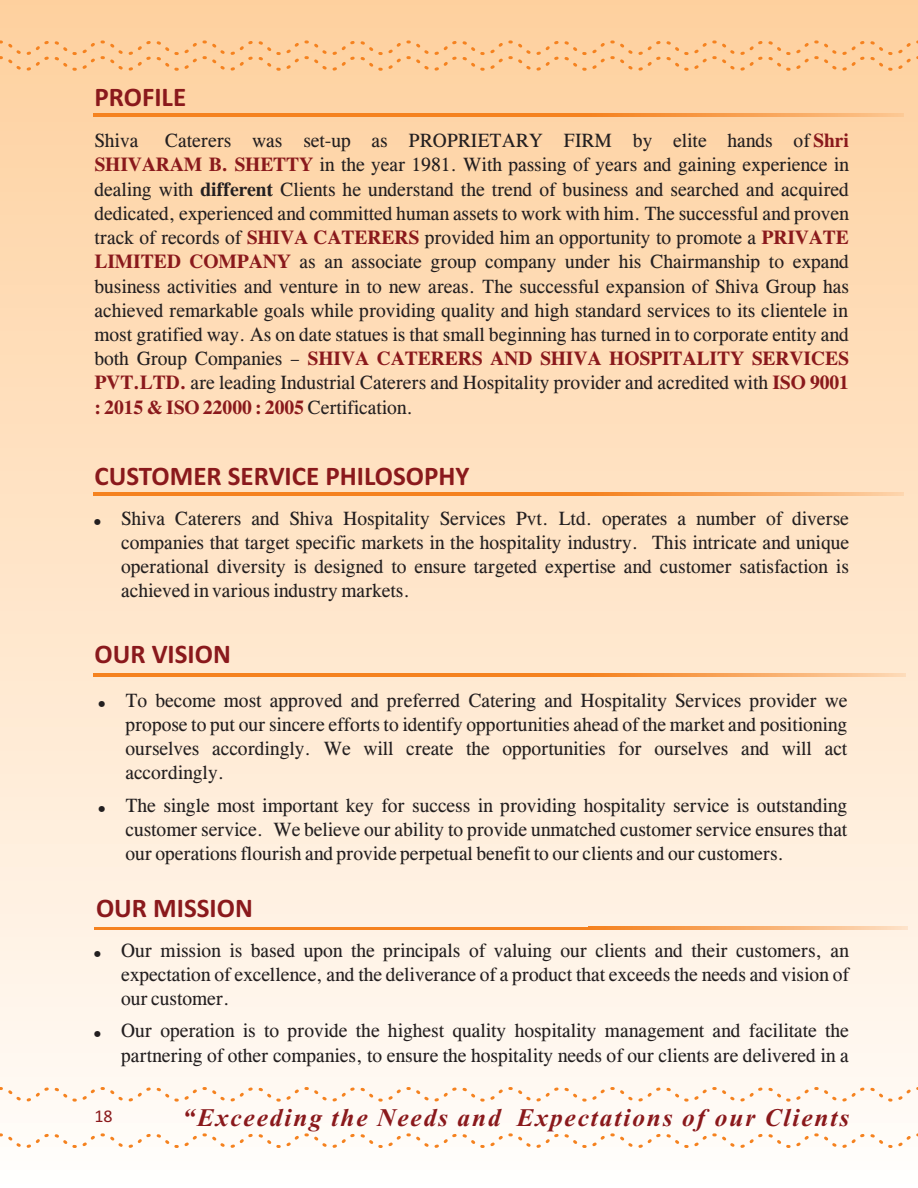
<style>
.page{position:relative;width:918px;height:1188px;background:#fff}
.page>*{position:absolute;margin:0;border:0;box-sizing:border-box;transform-origin:0 0}
.t1{font:700 27px "Calibri";color:#8a191c}
.t2{font:italic 700 25.35px "Times New Roman";letter-spacing:.075em;color:#8a191c}
.t3{font:19.5px/24.2px "CG Times";color:#231f20;text-align:justify}
.t4{font:18px "Calibri";color:#8a191c}
.s1{font-weight:700;color:#8a191c}
.s2{font-weight:700}
</style>
<div class="page">
<div style="left:0;top:0;width:918px;height:1188px;background:linear-gradient(to bottom,#fed09d,#fffcf9)"></div>
<svg style="left:0;top:39px;width:918px;height:33px;background:#fdcc99"></svg>
<svg style="left:0;top:1086px;width:918px;height:17px"></svg>
<svg style="left:0;top:1132px;width:918px;height:18px"></svg>
<svg style="left:93px;top:113px;width:811px;height:4px;background:#f68e34"></svg>
<svg style="left:93px;top:492px;width:811px;height:4px;background:#f69038"></svg>
<svg style="left:93px;top:673px;width:813px;height:4px;background:#f6913a"></svg>
<hr style="left:94px;top:927px;width:813px;height:3px;background:#f5821f">
<svg style="left:94px;top:519px;width:7px;height:6px"></svg>
<svg style="left:99px;top:701px;width:6px;height:6px"></svg>
<svg style="left:99px;top:806px;width:6px;height:6px"></svg>
<svg style="left:94px;top:951px;width:7px;height:6px"></svg>
<svg style="left:94px;top:1031px;width:7px;height:6px"></svg>
<h1 class="t1" style="left:94px;top:86px;width:93px">PROFILE</h1>
<p class="t3" style="left:94px;top:130px;width:45px">Shiva</p>
<p class="t3" style="left:94px;top:130px;width:756px;text-indent:71px">Caterers was set-up as PROPRIETARY FIRM by elite hands of <span class="s1">Shri SHIVARAM B. SHETTY</span> in the year 1981. With passing of years and gaining experience in dealing with <span class="s2">different</span> Clients he understand the trend of business and searched and acquired dedicated, experienced and committed human assets to work with him. The successful and proven track of records of <span class="s1">SHIVA CATERERS</span> provided him an opportunity to promote a <span class="s1">PRIVATE LIMITED COMPANY</span> as an associate group company under his Chairmanship to expand business activities and venture in to new areas. The successful expansion of Shiva Group has achieved remarkable goals while providing quality and high standard services to its clientele in most gratified way. As on date statues is that small beginning has turned in to corporate entity and both Group Companies – <span class="s1">SHIVA CATERERS AND SHIVA HOSPITALITY SERVICES PVT.LTD.</span> are leading Industrial Caterers and Hospitality provider and acredited with <span class="s1">ISO 9001 : 2015 &amp; ISO 22000 : 2005</span> Certification.</p>
<h1 class="t1" style="left:94px;top:465px;width:377px">CUSTOMER SERVICE PHILOSOPHY</h1>
<p class="t3" style="left:121px;top:508px;width:729px">Shiva Caterers and Shiva Hospitality Services Pvt. Ltd. operates a number of diverse companies that target specific markets in the hospitality industry. This intricate and unique operational diversity is designed to ensure targeted expertise and customer satisfaction is achieved in various industry markets.</p>
<h1 class="t1" style="left:94px;top:643px;width:138px">OUR VISION</h1>
<p class="t3" style="left:125px;top:690px;width:723px">To become most approved and preferred Catering and Hospitality Services provider we propose to put our sincere efforts to identify opportunities ahead of the market and positioning ourselves accordingly. We will create the opportunities for ourselves and will act accordingly.</p>
<p class="t3" style="left:125px;top:795px;width:723px">The single most important key for success in providing hospitality service is outstanding customer service. We believe our ability to provide unmatched customer service ensures that our operations flourish and provide perpetual benefit to our clients and our customers.</p>
<h1 class="t1" style="left:96px;top:896px;width:158px">OUR MISSION</h1>
<p class="t3" style="left:121px;top:940px;width:729px">Our mission is based upon the principals of valuing our clients and their customers, an expectation of excellence, and the deliverance of a product that exceeds the needs and vision of our customer.</p>
<p class="t3" style="left:121px;top:1021px;width:729px">Our operation is to provide the highest quality hospitality management and facilitate the partnering of other companies, to ensure the hospitality needs of our clients are delivered in a</p>
<p class="t4" style="left:94px;top:1108px;width:20px">18</p>
<p class="t2" style="left:182px;top:1109px;width:668px">“Exceeding the Needs and Expectations of our Clients</p>
</div>
